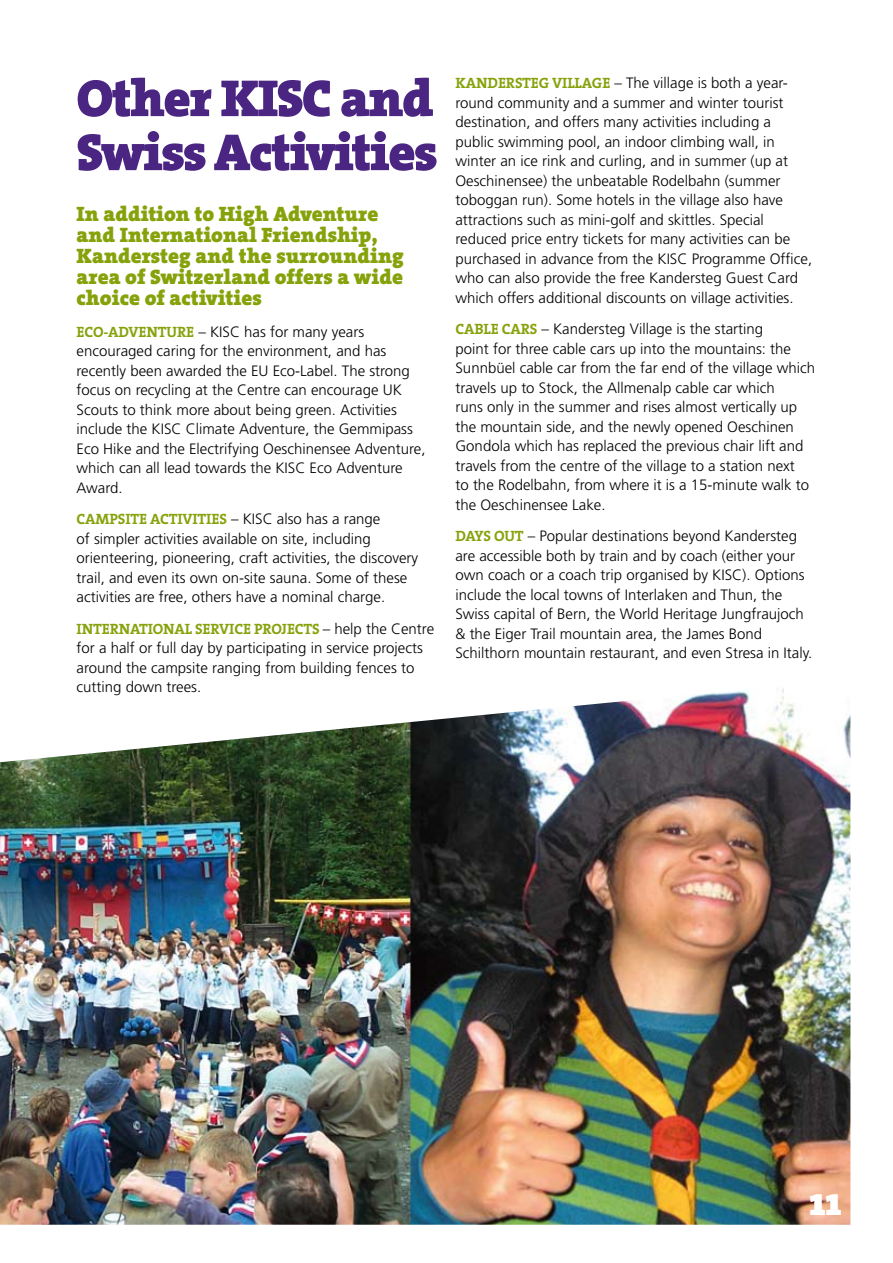
<style>
.page{position:relative;width:893px;height:1263px;background:#fff}
.page>*{position:absolute;margin:0;border:0;box-sizing:border-box;transform-origin:0 0}
.t1{font:900 52.5px/54px "The Serif";letter-spacing:-.03em;color:#4b2582}
.t2{font:900 40.5px "The Serif";color:#fff}
.t3{font:900 21px/21px "The Serif";color:#86a20b}
.t4{font:300 15px/19.5px "Frutiger";color:#000}
.t5{font:15px "The Serif Bold Caps";letter-spacing:-.01em;color:#86a20b}
.s1{font-family:"The Serif Bold Caps";font-weight:400;color:#86a20b}
.s2{font-family:"Frutiger";font-weight:300;color:#000}
</style>
<div class="page">
<img style="left:0;top:688px;width:850px;height:537px">
<h1 class="t1" style="left:77px;top:72px;width:362px">Other KISC and<br>Swiss Activities</h1>
<h3 class="t3" style="left:77px;top:204px;width:329px">In addition to High Adventure and International Friendship,<br>Kandersteg and the surrounding area of Switzerland offers a wide choice of activities</h3>
<p class="t4" style="left:77px;top:322px;width:350px"><span class="s1">ECO-ADVENTURE</span> – KISC has for many years encouraged caring for the environment, and has recently been awarded the EU Eco-Label. The strong focus on recycling at the Centre can encourage UK Scouts to think more about being green. Activities include the KISC Climate Adventure, the Gemmipass Eco Hike and the Electrifying Oeschinensee Adventure, which can all lead towards the KISC Eco Adventure Award.</p>
<p class="t5" style="left:77px;top:509px;width:305px">CAMPSITE ACTIVITIES <span class="s2">– KISC also has a range</span></p>
<p class="t4" style="left:77px;top:529px;width:343px">of simpler activities available on site, including orienteering, pioneering, craft activities, the discovery trail, and even its own on-site sauna. Some of these activities are free, others have a nominal charge.</p>
<p class="t5" style="left:77px;top:619px;width:359px">INTERNATIONAL SERVICE PROJECTS <span class="s2">– help the Centre</span></p>
<p class="t4" style="left:77px;top:638px;width:348px">for a half or full day by participating in service projects around the campsite ranging from building fences to cutting down trees.</p>
<p class="t4" style="left:455px;top:73px;width:358px"><span class="s1">KANDERSTEG VILLAGE</span> – The village is both a year&shy;round community and a summer and winter tourist destination, and offers many activities including a public swimming pool, an indoor climbing wall, in winter an ice rink and curling, and in summer (up at Oeschinensee) the unbeatable Rodelbahn (summer toboggan run). Some hotels in the village also have attractions such as mini-golf and skittles. Special reduced price entry tickets for many activities can be purchased in advance from the KISC Programme Office, who can also provide the free Kandersteg Guest Card which offers additional discounts on village activities.</p>
<p class="t4" style="left:455px;top:319px;width:361px"><span class="s1">CABLE CARS</span> – Kandersteg Village is the starting<br>point for three cable cars up into the mountains: the Sunnbüel cable car from the far end of the village which travels up to Stock, the Allmenalp cable car which<br>runs only in the summer and rises almost vertically up the mountain side, and the newly opened Oeschinen Gondola which has replaced the previous chair lift and travels from the centre of the village to a station next<br>to the Rodelbahn, from where it is a 15-minute walk to the Oeschinensee Lake.</p>
<p class="t4" style="left:455px;top:526px;width:358px"><span class="s1">DAYS OUT</span> – Popular destinations beyond Kandersteg are accessible both by train and by coach (either your own coach or a coach trip organised by KISC). Options include the local towns of Interlaken and Thun, the Swiss capital of Bern, the World Heritage Jungfraujoch &amp; the Eiger Trail mountain area, the James Bond Schilthorn mountain restaurant, and even Stresa in Italy.</p>
<h2 class="t2" style="left:810px;top:1175px;width:33px">11</h2>
</div>
